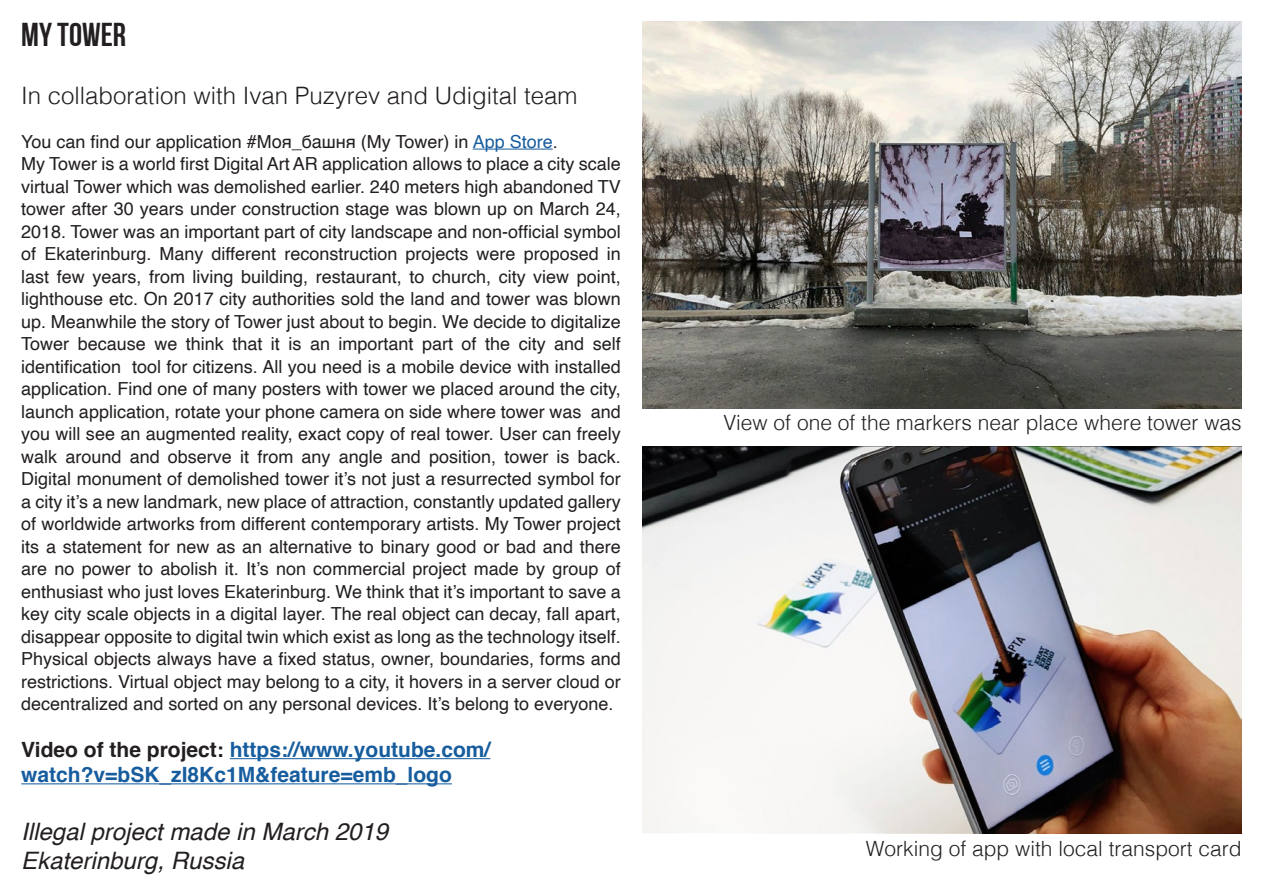
<style>
.page{position:relative;width:1263px;height:893px;background:#fff}
.page>*{position:absolute;margin:0;border:0;box-sizing:border-box;transform-origin:0 0}
.t1{font:33px "Bebas Neue Cyrillic";color:#231f20}
.t2{font:italic 24px "Helvetica";color:#231f20}
.t3{font:300 24px "Helvetica";color:#231f20}
.t4{font:700 21px/25.2px "Helvetica";color:#175d9e}
.t5{font:300 21px "Helvetica";color:#231f20}
.t6{font:18px/22.5px "Helvetica";color:#231f20;text-align:justify}
.s1{color:#175d9e}
.s2{color:#231f20}
</style>
<div class="page">
<img style="left:642px;top:446px;width:600px;height:387px">
<img style="left:642px;top:21px;width:600px;height:388px">
<hr style="left:473px;top:149px;width:80px;height:1px;background:#175d9e">
<hr style="left:230px;top:758px;width:260px;height:1px;background:#175d9e">
<hr style="left:21px;top:783px;width:431px;height:1px;background:#175d9e">
<p class="t1" style="left:21px;top:16px;width:106px">MY TOWER</p>
<p class="t3" style="left:21px;top:75px;width:558px">In collaboration with Ivan Puzyrev and Udigital team</p>
<p class="t6" style="left:21px;top:131px;width:538px">You can find our application #Моя_башня (My Tower) in <span class="s1">App Store</span>.</p>
<p class="t6" style="left:21px;top:153px;width:601px">My Tower is a world first Digital Art AR application allows to place a city scale virtual Tower which was demolished earlier. 240 meters high abandoned TV tower after 30 years under construction stage was blown up on March 24, 2018. Tower was an important part of city landscape and non-official symbol of Ekaterinburg. Many different reconstruction projects were proposed in last few years, from living building, restaurant, to church, city view point, lighthouse etc. On 2017 city authorities sold the land and tower was blown up. Meanwhile the story of Tower just about to begin. We decide to digitalize Tower because we think that it is an important part of the city and self identification tool for citizens. All you need is a mobile device with installed application. Find one of many posters with tower we placed around the city, launch application, rotate your phone camera on side where tower was and you will see an augmented reality, exact copy of real tower. User can freely walk around and observe it from any angle and position, tower is back.<br>Digital monument of demolished tower it’s not just a resurrected symbol for a city it’s a new landmark, new place of attraction, constantly updated gallery of worldwide artworks from different contemporary artists. My Tower project its a statement for new as an alternative to binary good or bad and there are no power to abolish it. It’s non commercial project made by group of enthusiast who just loves Ekaterinburg. We think that it’s important to save a key city scale objects in a digital layer. The real object can decay, fall apart, disappear opposite to digital twin which exist as long as the technology itself.<br>Physical objects always have a fixed status, owner, boundaries, forms and restrictions. Virtual object may belong to a city, it hovers in a server cloud or decentralized and sorted on any personal devices. It’s belong to everyone.</p>
<p class="t4" style="left:21px;top:737px;width:471px"><span class="s2">Video of the project:</span> https://www.youtube.com/ watch?v=bSK_zI8Kc1M&amp;feature=emb_logo</p>
<p class="t2" style="left:21px;top:812px;width:368px">Illegal project made in March 2019</p>
<p class="t2" style="left:21px;top:841px;width:224px">Ekaterinburg, Russia</p>
<p class="t5" style="left:723px;top:404px;width:520px">View of one of the markers near place where tower was</p>
<p class="t5" style="left:866px;top:830px;width:377px">Working of app with local transport card</p>
</div>
